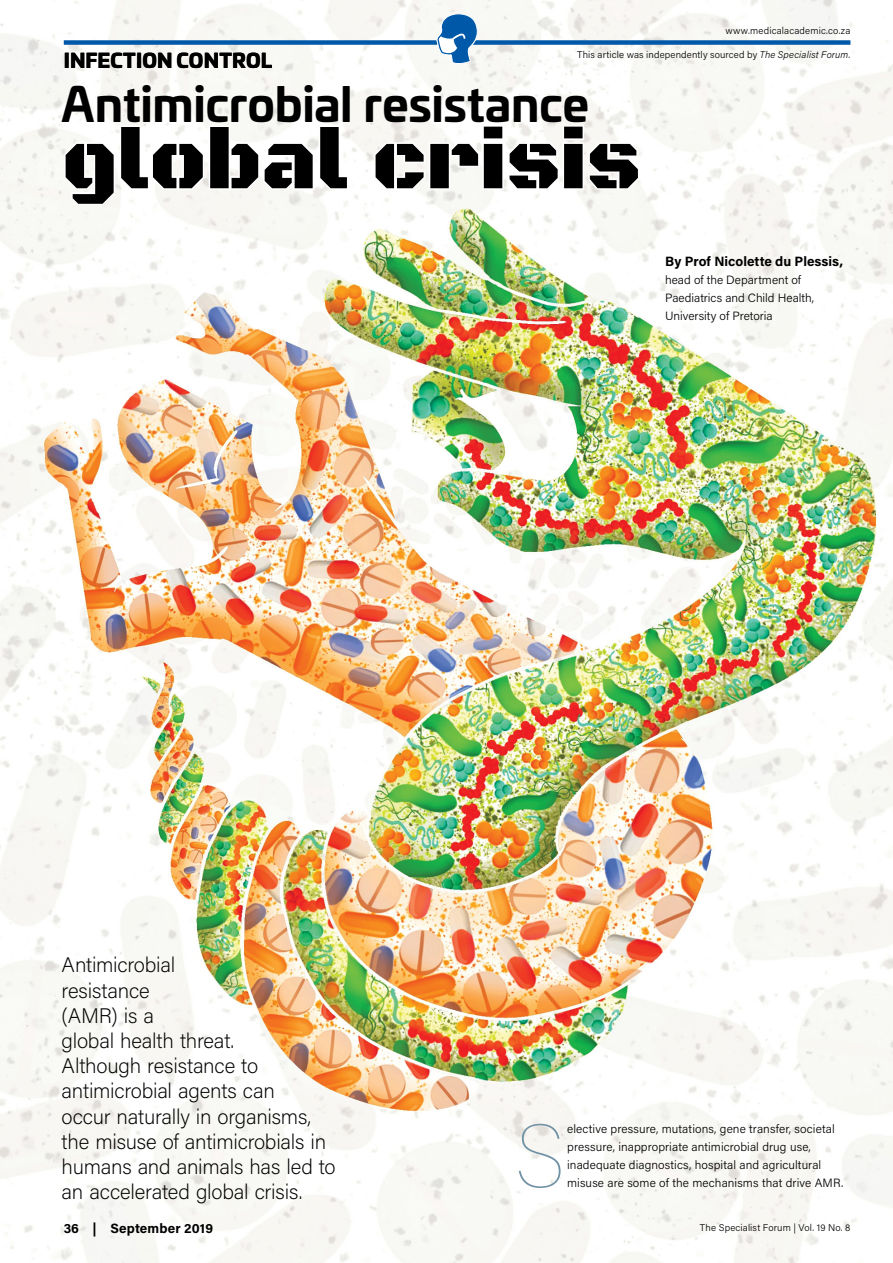
<style>
.page{position:relative;width:893px;height:1263px;background:#fff}
.page>*{position:absolute;margin:0;border:0;box-sizing:border-box;transform-origin:0 0}
.Body_drop{font:100 88.65px "Acumin Pro";color:#7192a5}
.Heading_Main{font:85.5px "Black Ops One";letter-spacing:-.01em;color:#000}
.Heading{font:700 46.5px "Univia Pro";letter-spacing:-.01em;color:#000}
.Intro{font:200 21px/25.2px "Acumin Pro";letter-spacing:-.01em;color:#000}
.Strap_main{font:900 19.5px "Univia Pro";letter-spacing:.005em;color:#000}
.Authors{font:700 13.5px "Acumin Pro";color:#000}
.Strap_www{font:700 13.5px "Acumin Pro";letter-spacing:.01em;color:#000}
.Body_drop-2{font:300 12px/18px "Acumin Pro";letter-spacing:.01em;color:#000}
.Authors_details{font:300 12px/18px "Acumin Pro";color:#000}
.Strap_www-2{font:300 9.75px "Acumin Pro";letter-spacing:.015em;color:#000}
.s1{font-style:italic}
</style>
<div class="page">
<img style="left:0;top:0;width:893px;height:1263px">
<div style="left:64px;top:40px;width:786px;height:5px;background:#0058a9"></div>
<svg style="left:436px;top:13px;width:42px;height:53px"></svg>
<svg style="left:63px;top:124px;width:287px;height:82px"></svg>
<svg style="left:373px;top:124px;width:268px;height:68px"></svg>
<p class="Strap_www-2" style="left:726px;top:24px;width:126px">www.medicalacademic.co.za</p>
<p class="Strap_main" style="left:64px;top:44px;width:210px">INFECTION CONTROL</p>
<p class="Strap_www-2" style="left:577px;top:48px;width:275px">This article was independently sourced by <span class="s1">The Specialist Forum.</span></p>
<p class="Heading" style="left:62px;top:68px;width:529px">Antimicrobial resistance</p>
<p class="Heading_Main" style="left:62px;top:110px;width:581px">global crisis</p>
<p class="Authors" style="left:665px;top:252px;width:179px">By Prof Nicolette du Plessis,</p>
<p class="Authors_details" style="left:665px;top:270px;width:151px">head of the Department of<br>Paediatrics and Child Health,<br>University of Pretoria</p>
<p class="Intro" style="left:62px;top:952px;width:276px">Antimicrobial<br>resistance<br>(AMR) is a<br>global health threat.<br>Although resistance to antimicrobial agents can<br>occur naturally in organisms, the misuse of antimicrobials in humans and animals has led to an accelerated global crisis.</p>
<p class="Strap_www" style="left:64px;top:1219px;width:151px">36 | September 2019</p>
<p class="Body_drop" style="left:516px;top:1096px;width:50px">S</p>
<p class="Body_drop-2" style="left:567px;top:1119px;width:278px">elective pressure, mutations, gene transfer, societal pressure, inappropriate antimicrobial drug use, inadequate diagnostics, hospital and agricultural misuse are some of the mechanisms that drive AMR.</p>
<p class="Strap_www-2" style="left:700px;top:1221px;width:152px">The Specialist Forum | Vol. 19 No. 8</p>
</div>
